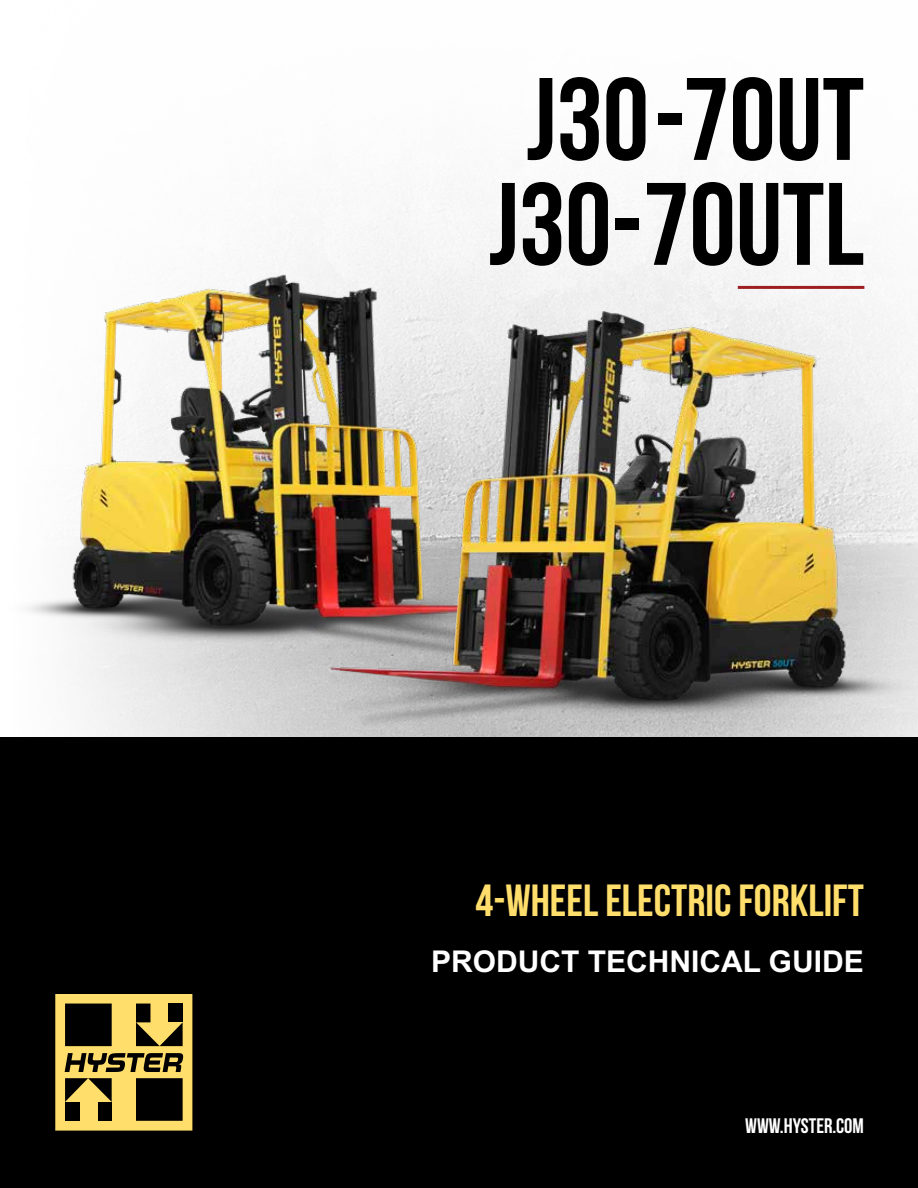
<style>
.page{position:relative;width:918px;height:1188px;background:#fff}
.page>*{position:absolute;margin:0;border:0;box-sizing:border-box;transform-origin:0 0}
.t1{font:117px/105px "Bebas Neue";color:#000;text-align:center}
.t2{font:45px "Bebas Neue";color:#ffde6c}
.t3{font:700 30px "Arial MT Std";color:#fff}
.t4{font:21px "Bebas Neue";color:#fff}
</style>
<div class="page">
<div style="left:0;top:737px;width:918px;height:451px;background:#000"></div>
<svg style="left:55px;top:994px;width:138px;height:137px"></svg>
<div style="left:65px;top:1004px;width:47px;height:42px;background:#000"></div>
<img style="left:15px;top:217px;width:204px;height:454px">
<img style="left:219px;top:215px;width:699px;height:522px">
<h1 class="t1" style="left:489px;top:66px;width:377px">J30-70UT<br>J30-70UTL</h1>
<p class="t2" style="left:476px;top:876px;width:390px">4-WHEEL ELECTRIC FORKLIFT</p>
<p class="t3" style="left:431px;top:944px;width:434px">PRODUCT TECHNICAL GUIDE</p>
<p class="t4" style="left:745px;top:1114px;width:120px">WWW.HYSTER.COM</p>
</div>
